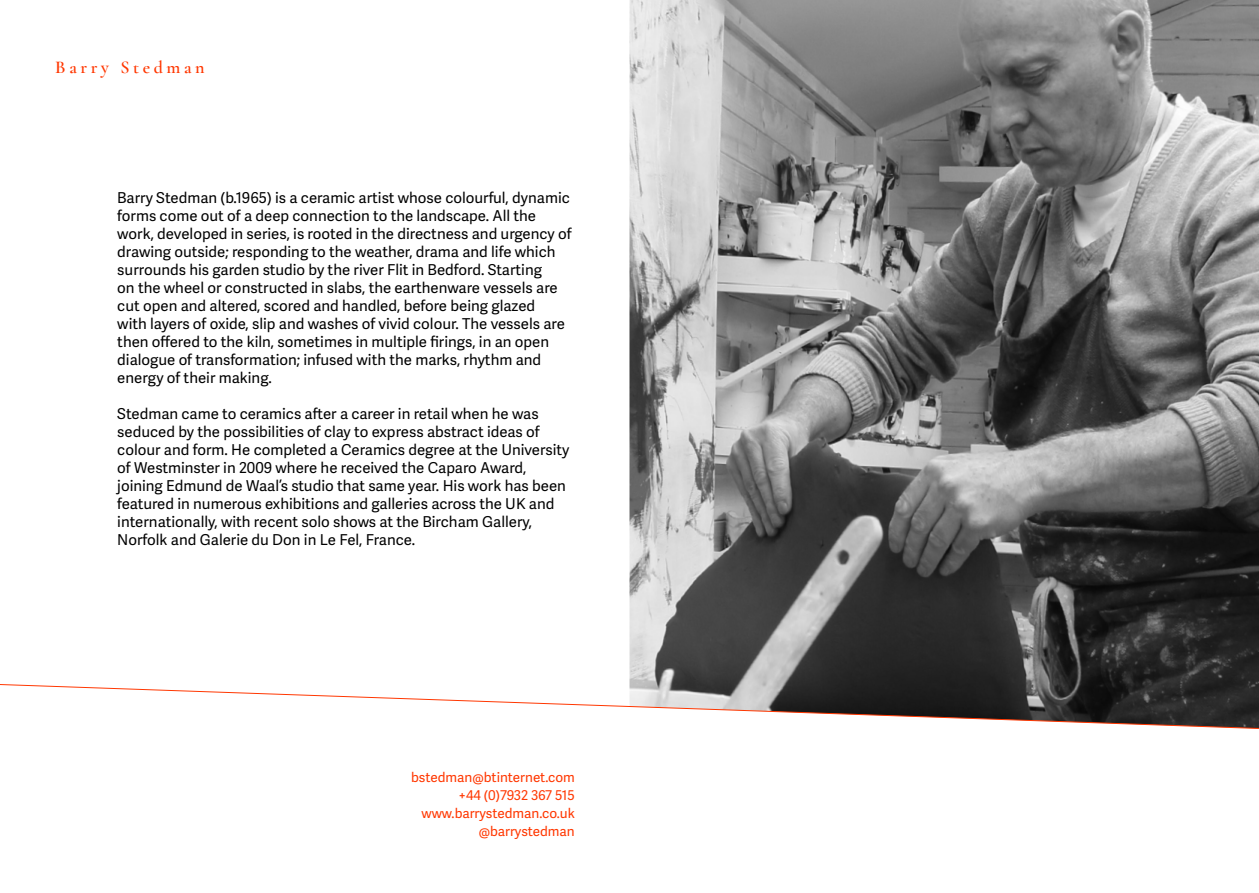
<style>
.page{position:relative;width:1259px;height:893px;background:#fff}
.page>*{position:absolute;margin:0;border:0;box-sizing:border-box;transform-origin:0 0}
.t1{font:600 18px "Cormorant Garamond";letter-spacing:.2em;color:#ff3700}
.t2{font:15px/18px "Adelle Sans";color:#000}
.t3{font:13.5px/18px "Adelle Sans";color:#ff3700;text-align:right}
</style>
<div class="page">
<img style="left:629px;top:0;width:630px;height:683px">
<svg style="left:0;top:683px;width:1259px;height:46px"></svg>
<p class="t1" style="left:55px;top:56px;width:151px">Barry Stedman</p>
<p class="t2" style="left:117px;top:189px;width:456px">Barry Stedman (b.1965) is a ceramic artist whose colourful, dynamic forms come out of a deep connection to the landscape. All the work, developed in series, is rooted in the directness and urgency of drawing outside; responding to the weather, drama and life which surrounds his garden studio by the river Flit in Bedford. Starting<br>on the wheel or constructed in slabs, the earthenware vessels are cut open and altered, scored and handled, before being glazed<br>with layers of oxide, slip and washes of vivid colour. The vessels are then offered to the kiln, sometimes in multiple firings, in an open dialogue of transformation; infused with the marks, rhythm and energy of their making.</p>
<p class="t2" style="left:117px;top:405px;width:453px">Stedman came to ceramics after a career in retail when he was seduced by the possibilities of clay to express abstract ideas of colour and form. He completed a Ceramics degree at the University of Westminster in 2009 where he received the Caparo Award, joining Edmund de Waal’s studio that same year. His work has been featured in numerous exhibitions and galleries across the UK and internationally, with recent solo shows at the Bircham Gallery, Norfolk and Galerie du Don in Le Fel, France.</p>
<p class="t3" style="left:411px;top:769px;width:165px">bstedman@btinternet.com +44 (0)7932 367 515 www.barrystedman.co.uk @barrystedman</p>
</div>
